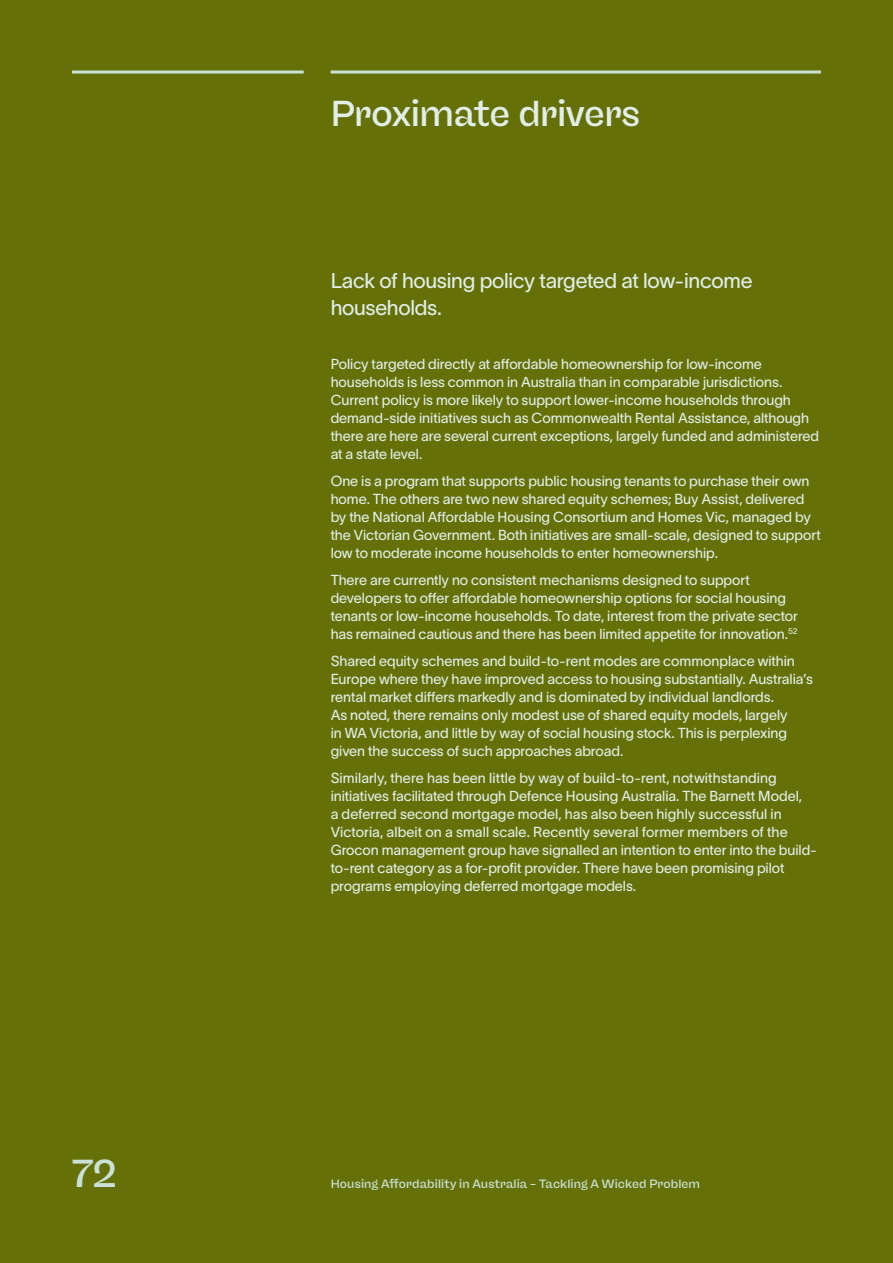
<style>
.page{position:relative;width:893px;height:1263px;background:#657008}
.page>*{position:absolute;margin:0;border:0;box-sizing:border-box;transform-origin:0 0}
.Small_body{font:500 39px "Freigeist";color:#c9e1d6}
.t1{font:500 36px "Freigeist";letter-spacing:-.015em;color:#e1eee7}
.Introduction{font:21px/27px "TWK Lausanne 350";letter-spacing:-.015em;color:#e1eee7}
.Body{font:14.25px/18px "TWK Lausanne 350";letter-spacing:-.005em;color:#e1eee7}
.Small_body-2{font:500 12px "Freigeist";letter-spacing:.01em;color:#c9e1d6}
</style>
<div class="page">
<hr style="left:72px;top:71px;width:232px;height:3px;background:#c9e1d6">
<hr style="left:331px;top:71px;width:490px;height:3px;background:#c9e1d6">
<p class="Small_body" style="left:72px;top:1150px;width:46px">72</p>
<h1 class="t1" style="left:331px;top:91px;width:311px">Proximate drivers</h1>
<p class="Introduction" style="left:331px;top:266px;width:423px">Lack of housing policy targeted at low-income households.</p>
<p class="Body" style="left:331px;top:354px;width:490px">Policy targeted directly at affordable homeownership for low-income households is less common in Australia than in comparable jurisdictions.<br>Current policy is more likely to support lower-income households through demand-side initiatives such as Commonwealth Rental Assistance, although there are here are several current exceptions, largely funded and administered at a state level.</p>
<p class="Body" style="left:331px;top:471px;width:492px">One is a program that supports public housing tenants to purchase their own home. The others are two new shared equity schemes; Buy Assist, delivered by the National Affordable Housing Consortium and Homes Vic, managed by the Victorian Government. Both initiatives are small-scale, designed to support low to moderate income households to enter homeownership.</p>
<p class="Body" style="left:331px;top:570px;width:469px">There are currently no consistent mechanisms designed to support developers to offer affordable homeownership options for social housing tenants or low-income households. To date, interest from the private sector has remained cautious and there has been limited appetite for innovation.<sup>52</sup></p>
<p class="Body" style="left:331px;top:651px;width:484px">Shared equity schemes and build-to-rent modes are commonplace within Europe where they have improved access to housing substantially. Australia’s rental market differs markedly and is dominated by individual landlords.<br>As noted, there remains only modest use of shared equity models, largely<br>in WA Victoria, and little by way of social housing stock. This is perplexing given the success of such approaches abroad.</p>
<p class="Body" style="left:331px;top:768px;width:488px">Similarly, there has been little by way of build-to-rent, notwithstanding initiatives facilitated through Defence Housing Australia. The Barnett Model,<br>a deferred second mortgage model, has also been highly successful in Victoria, albeit on a small scale. Recently several former members of the Grocon management group have signalled an intention to enter into the build&shy;to-rent category as a for-profit provider. There have been promising pilot programs employing deferred mortgage models.</p>
<p class="Small_body-2" style="left:331px;top:1176px;width:371px">Housing Affordability in Australia – Tackling A Wicked Problem</p>
</div>
